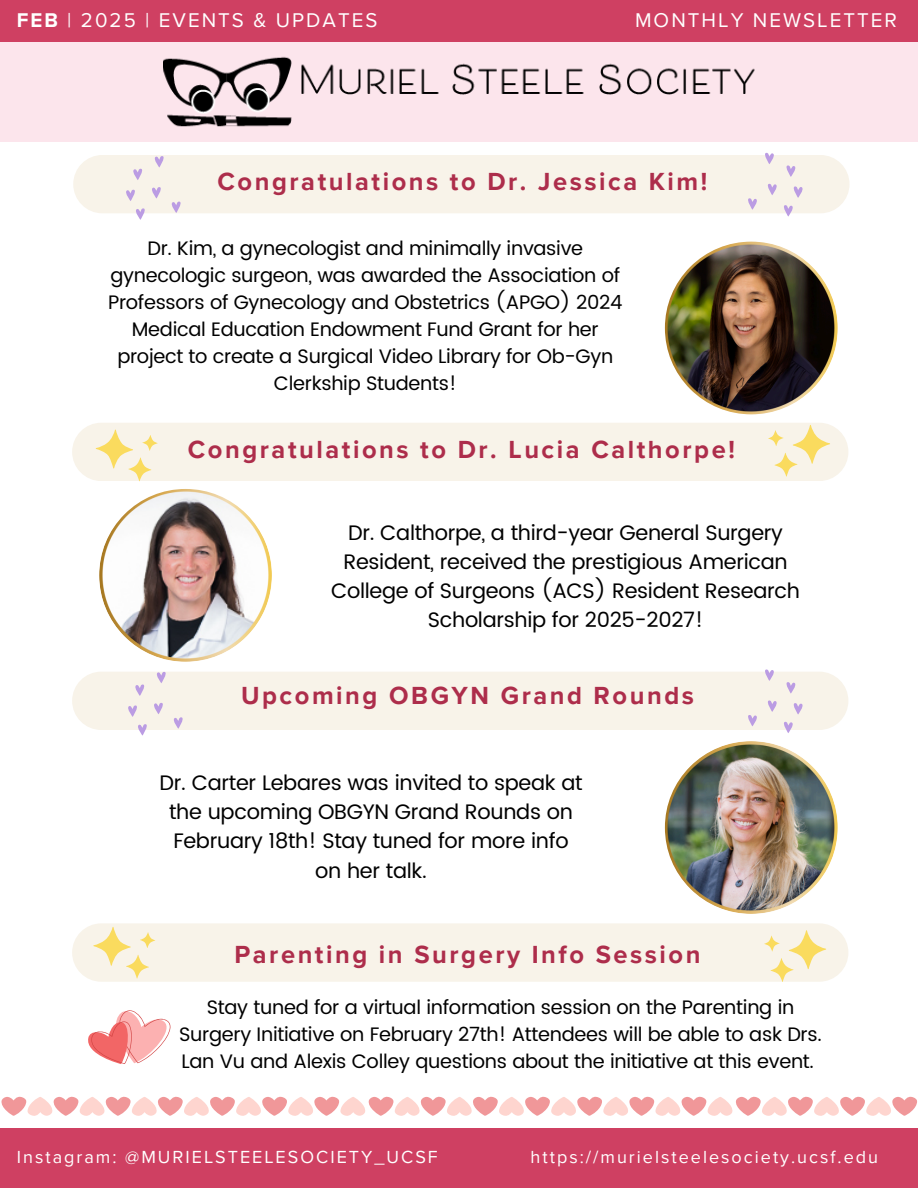
<style>
.page{position:relative;width:918px;height:1188px;background:#fff}
.page>*{position:absolute;margin:0;border:0;box-sizing:border-box;transform-origin:0 0}
.t1{font:700 25.5px "Proxima Nova";letter-spacing:.1em;color:#ad2d4b}
.t2{font:21px/29.2px "Poppins";letter-spacing:-.015em;color:#000;text-align:center}
.t3{font:20.55px "Proxima Nova";letter-spacing:.1em;color:#fff}
.t4{font:19.5px/27px "Poppins";letter-spacing:-.015em;color:#000;text-align:center}
.t5{font:18px "Proxima Nova";letter-spacing:.11em;color:#fff}
.s1{font-weight:700}
</style>
<div class="page">
<div style="left:0;top:1128px;width:918px;height:60px;background:#cf4062"></div>
<div style="left:0;top:0;width:918px;height:42px;background:#cf4062"></div>
<div style="left:0;top:42px;width:918px;height:100px;background:#fce5ec"></div>
<img style="left:164px;top:56px;width:591px;height:71px">
<div style="left:72px;top:672px;width:776px;height:58px;background:#f8f3e9;border-radius:29px"></div>
<svg style="left:793px;top:703px;width:10px;height:12px"></svg>
<svg style="left:786px;top:682px;width:10px;height:12px"></svg>
<svg style="left:784px;top:721px;width:9px;height:12px"></svg>
<svg style="left:768px;top:700px;width:9px;height:12px"></svg>
<svg style="left:765px;top:669px;width:9px;height:12px"></svg>
<svg style="left:748px;top:715px;width:9px;height:11px"></svg>
<svg style="left:1px;top:1096px;width:916px;height:20px"></svg>
<img style="left:99px;top:489px;width:173px;height:173px">
<div style="left:72px;top:423px;width:776px;height:58px;background:#f8f3e9;border-radius:29px"></div>
<svg style="left:96px;top:430px;width:62px;height:51px"></svg>
<svg style="left:768px;top:425px;width:62px;height:52px"></svg>
<svg style="left:128px;top:705px;width:9px;height:12px"></svg>
<svg style="left:135px;top:684px;width:10px;height:12px"></svg>
<svg style="left:138px;top:724px;width:9px;height:12px"></svg>
<svg style="left:154px;top:703px;width:9px;height:11px"></svg>
<svg style="left:157px;top:671px;width:9px;height:12px"></svg>
<svg style="left:173px;top:717px;width:10px;height:12px"></svg>
<div style="left:73px;top:155px;width:776px;height:58px;background:#f8f3e9;border-radius:29px"></div>
<svg style="left:126px;top:189px;width:9px;height:12px"></svg>
<svg style="left:133px;top:168px;width:9px;height:12px"></svg>
<svg style="left:136px;top:208px;width:9px;height:12px"></svg>
<svg style="left:152px;top:187px;width:9px;height:12px"></svg>
<svg style="left:154px;top:156px;width:10px;height:12px"></svg>
<svg style="left:171px;top:201px;width:10px;height:12px"></svg>
<svg style="left:793px;top:186px;width:10px;height:12px"></svg>
<svg style="left:786px;top:165px;width:10px;height:12px"></svg>
<svg style="left:784px;top:205px;width:9px;height:12px"></svg>
<svg style="left:767px;top:183px;width:10px;height:12px"></svg>
<svg style="left:765px;top:152px;width:9px;height:12px"></svg>
<svg style="left:748px;top:198px;width:9px;height:12px"></svg>
<img style="left:665px;top:242px;width:173px;height:172px">
<div style="left:72px;top:923px;width:776px;height:59px;background:#f8f3e9;border-radius:29px"></div>
<svg style="left:88px;top:1010px;width:83px;height:54px"></svg>
<svg style="left:93px;top:927px;width:62px;height:52px"></svg>
<svg style="left:764px;top:930px;width:62px;height:52px"></svg>
<img style="left:665px;top:741px;width:173px;height:173px">
<h3 class="t3" style="left:17px;top:8px;width:362px"><span class="s1">FEB</span> | 2025 | EVENTS &amp; UPDATES</h3>
<p class="t3" style="left:635px;top:8px;width:263px">MONTHLY NEWSLETTER</p>
<h1 class="t1" style="left:218px;top:167px;width:491px">Congratulations to Dr. Jessica Kim!</h1>
<p class="t4" style="left:108px;top:235px;width:516px">Dr. Kim, a gynecologist and minimally invasive gynecologic surgeon, was awarded the Association of Professors of Gynecology and Obstetrics (APGO) 2024<br>Medical Education Endowment Fund Grant for her project to create a Surgical Video Library for Ob-Gyn Clerkship Students!</p>
<p class="t1" style="left:188px;top:434px;width:548px">Congratulations to Dr. Lucia Calthorpe!</p>
<p class="t2" style="left:331px;top:518px;width:470px">Dr. Calthorpe, a third-year General Surgery Resident, received the prestigious American College of Surgeons (ACS) Resident Research Scholarship for 2025-2027!</p>
<h2 class="t1" style="left:241px;top:681px;width:454px">Upcoming OBGYN Grand Rounds</h2>
<p class="t2" style="left:160px;top:768px;width:425px">Dr. Carter Lebares was invited to speak at the upcoming OBGYN Grand Rounds on<br>February 18th! Stay tuned for more info on her talk.</p>
<p class="t1" style="left:234px;top:939px;width:468px">Parenting in Surgery Info Session</p>
<h1 class="t4" style="left:179px;top:993px;width:644px">Stay tuned for a virtual information session on the Parenting in<br>Surgery Initiative on February 27th! Attendees will be able to ask Drs.<br>Lan Vu and Alexis Colley questions about the initiative at this event.</h1>
<p class="t5" style="left:17px;top:1147px;width:422px">Instagram: @MURIELSTEELESOCIETY_UCSF</p>
<h1 class="t5" style="left:531px;top:1147px;width:349px">https://murielsteelesociety.ucsf.edu</h1>
</div>
